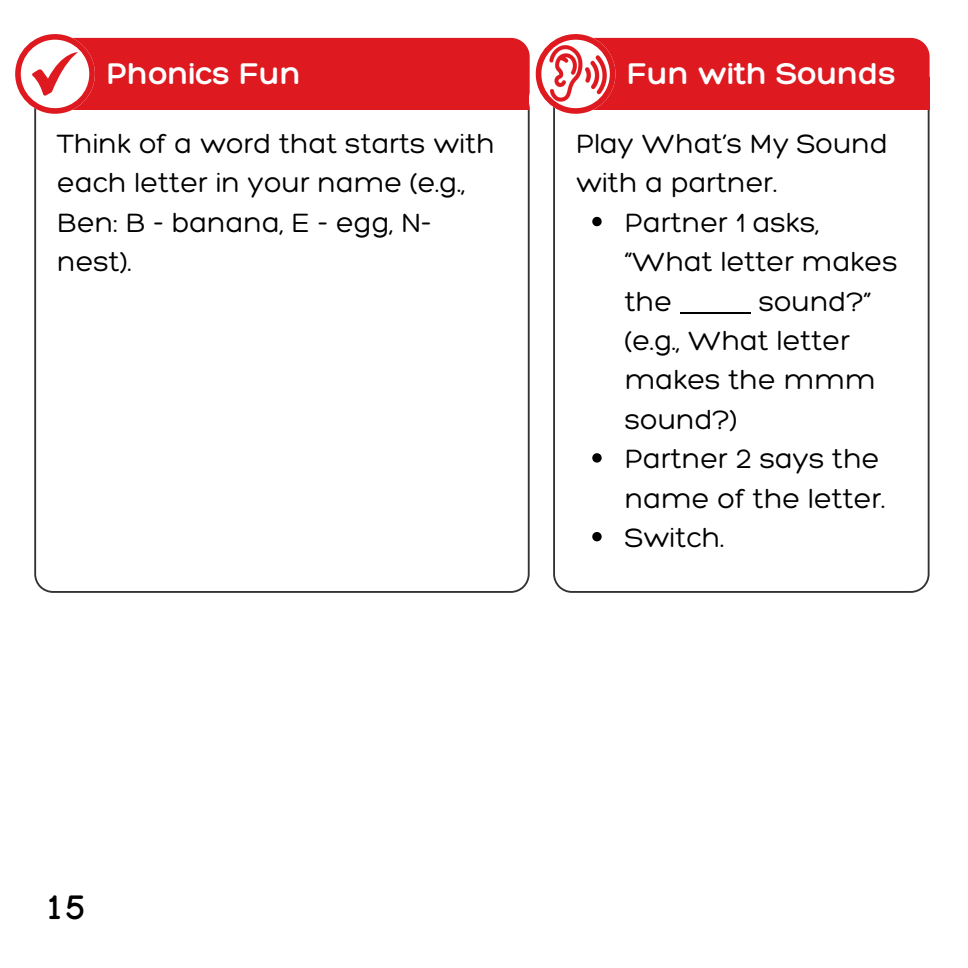
<style>
.page{position:relative;width:968px;height:968px;background:#fff}
.page>*{position:absolute;margin:0;border:0;box-sizing:border-box;transform-origin:0 0}
.t1{font:700 35px "Manjari";color:#000}
.t2{font:300 32.5px "Hero";color:#fff}
.t3{font:300 28.75px/39.5px "Hero";color:#000}
</style>
<div class="page">
<svg style="left:553px;top:114px;width:376px;height:479px"></svg>
<div style="left:620px;top:37px;width:309px;height:77px;background:#de1920"></div>
<svg style="left:592px;top:217px;width:9px;height:9px"></svg>
<hr style="left:680px;top:312px;width:70px;height:2px;background:#000">
<svg style="left:592px;top:453px;width:9px;height:9px"></svg>
<svg style="left:592px;top:532px;width:9px;height:9px"></svg>
<svg style="left:34px;top:114px;width:495px;height:479px"></svg>
<svg style="left:15px;top:34px;width:514px;height:80px"></svg>
<img style="left:535px;top:34px;width:85px;height:82px">
<h2 class="t2" style="left:107px;top:53px;width:196px">Phonics Fun</h2>
<p class="t3" style="left:57px;top:123px;width:439px">Think of a word that starts with each letter in your name (e.g.,<br>Ben: B - banana, E - egg, N&shy;nest).</p>
<h2 class="t2" style="left:627px;top:53px;width:270px">Fun with Sounds</h2>
<p class="t3" style="left:576px;top:123px;width:313px">Play What’s My Sound with a partner.</p>
<p class="t3" style="left:625px;top:202px;width:274px">Partner 1 asks, “What letter makes the</p>
<p class="t3" style="left:625px;top:281px;width:252px;text-indent:134px">sound?” (e.g., What letter makes the mmm sound?)</p>
<p class="t3" style="left:625px;top:438px;width:262px">Partner 2 says the name of the letter.</p>
<p class="t3" style="left:625px;top:517px;width:101px">Switch.</p>
<p class="t1" style="left:44px;top:893px;width:42px">15</p>
</div>
